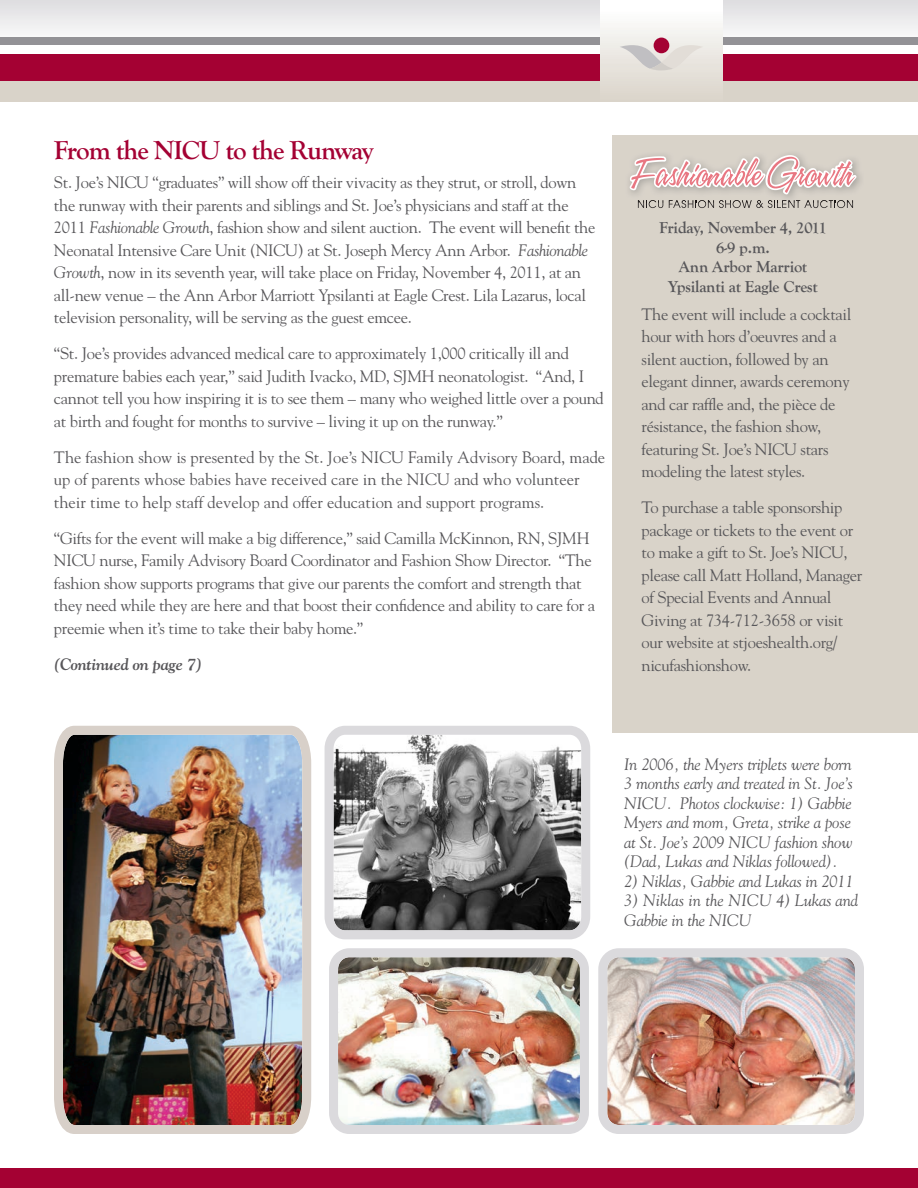
<style>
.page{position:relative;width:918px;height:1188px;background:#fff}
.page>*{position:absolute;margin:0;border:0;box-sizing:border-box;transform-origin:0 0}
.Headline{font:700 27px "Goudy Old Style T";letter-spacing:-.035em;color:#a40133}
.Sidebar_Subhead{font:16.5px/22.5px "Goudy";letter-spacing:-.02em;color:#575659}
.Sidebar_Subhead-2{font:italic 16.5px/19.5px "Goudy";letter-spacing:-.01em;color:#575659;text-align:justify}
.Sidebar_Subhead-3{font:16.5px/22.5px "Goudy";color:#575659}
.Sidebar_Head{font:700 16.5px/19.5px "Goudy Old Style T";letter-spacing:-.01em;color:#575659;text-align:center}
.Sidebar_Subhead-4{font:italic 700 16.5px "Goudy";letter-spacing:-.02em;color:#575659}
.s1{font-style:italic}
</style>
<div class="page">
<img style="left:339px;top:958px;width:240px;height:166px">
<div style="left:329px;top:948px;width:260px;height:186px;border:9px solid #dbdadd;border-radius:16px"></div>
<svg style="left:324px;top:726px;width:266px;height:214px"></svg>
<img style="left:608px;top:958px;width:246px;height:166px">
<div style="left:598px;top:948px;width:266px;height:186px;border:9px solid #dbdadd;border-radius:16px"></div>
<img style="left:54px;top:725px;width:258px;height:409px">
<div style="left:0;top:54px;width:918px;height:47px;background:#d9d3c9"></div>
<svg style="left:0;top:0;width:918px;height:37px"></svg>
<div style="left:0;top:37px;width:918px;height:7px;background:#939296"></div>
<div style="left:0;top:54px;width:918px;height:27px;background:#a40133"></div>
<div style="left:601px;top:0;width:121px;height:101px;background:linear-gradient(to bottom,#fff,#dad4c9)"></div>
<svg style="left:620px;top:45px;width:83px;height:25px;background:#ddd9d6"></svg>
<div style="left:654px;top:38px;width:15px;height:15px;background:#a40133;border-radius:50%"></div>
<div style="left:0;top:1168px;width:918px;height:20px;background:#a40133"></div>
<div style="left:613px;top:135px;width:305px;height:597px;background:#d9d3c9"></div>
<img style="left:629px;top:154px;width:231px;height:49px">
<svg style="left:638px;top:200px;width:25px;height:8px"></svg>
<svg style="left:669px;top:200px;width:184px;height:8px"></svg>
<svg style="left:630px;top:155px;width:226px;height:39px"></svg>
<p class="Headline" style="left:54px;top:135px;width:321px">From the NICU to the Runway</p>
<p class="Sidebar_Subhead" style="left:54px;top:171px;width:543px">St. Joe’s NICU “graduates” will show off their vivacity as they strut, or stroll, down the runway with their parents and siblings and St. Joe’s physicians and staff at the 2011 <span class="s1">Fashionable Growth</span>, fashion show and silent auction. The event will benefit the Neonatal Intensive Care Unit (NICU) at St. Joseph Mercy Ann Arbor. <span class="s1">Fashionable Growth</span>, now in its seventh year, will take place on Friday, November 4, 2011, at an all-new venue – the Ann Arbor Marriott Ypsilanti at Eagle Crest. Lila Lazarus, local television personality, will be serving as the guest emcee.</p>
<p class="Sidebar_Subhead" style="left:54px;top:342px;width:551px">“St. Joe’s provides advanced medical care to approximately 1,000 critically ill and premature babies each year,” said Judith Ivacko, MD, SJMH neonatologist. “And, I cannot tell you how inspiring it is to see them – many who weighed little over a pound at birth and fought for months to survive – living it up on the runway.”</p>
<p class="Sidebar_Subhead-3" style="left:54px;top:445px;width:553px">The fashion show is presented by the St. Joe’s NICU Family Advisory Board, made up of parents whose babies have received care in the NICU and who volunteer their time to help staff develop and offer education and support programs.</p>
<p class="Sidebar_Subhead" style="left:54px;top:527px;width:543px">“Gifts for the event will make a big difference,” said Camilla McKinnon, RN, SJMH NICU nurse, Family Advisory Board Coordinator and Fashion Show Director. “The fashion show supports programs that give our parents the comfort and strength that they need while they are here and that boost their confidence and ability to care for a preemie when it’s time to take their baby home.”</p>
<p class="Sidebar_Subhead-4" style="left:54px;top:654px;width:150px">(Continued on page 7)</p>
<p class="Sidebar_Head" style="left:659px;top:218px;width:169px">Friday, November 4, 2011</p>
<p class="Sidebar_Head" style="left:668px;top:238px;width:151px">6-9 p.m.<br>Ann Arbor Marriot<br>Ypsilanti at Eagle Crest</p>
<p class="Sidebar_Subhead" style="left:642px;top:302px;width:211px">The event will include a cocktail hour with hors d’oeuvres and a silent auction, followed by an elegant dinner, awards ceremony and car raffle and, the pièce de résistance, the fashion show, featuring St. Joe’s NICU stars modeling the latest styles.</p>
<p class="Sidebar_Subhead" style="left:642px;top:496px;width:222px">To purchase a table sponsorship package or tickets to the event or to make a gift to St. Joe’s NICU, please call Matt Holland, Manager of Special Events and Annual<br>Giving at 734-712-3658 or visit our website at stjoeshealth.org/ nicufashionshow.</p>
<p class="Sidebar_Subhead-2" style="left:624px;top:754px;width:231px">In 2006, the Myers triplets were born 3 months early and treated in St. Joe’s NICU. Photos clockwise: 1) Gabbie Myers and mom, Greta, strike a pose at St. Joe’s 2009 NICU fashion show (Dad, Lukas and Niklas followed).</p>
<p class="Sidebar_Subhead-2" style="left:624px;top:871px;width:231px">2) Niklas, Gabbie and Lukas in 2011</p>
<p class="Sidebar_Subhead-2" style="left:624px;top:891px;width:236px">3) Niklas in the NICU 4) Lukas and<br>Gabbie in the NICU</p>
</div>
